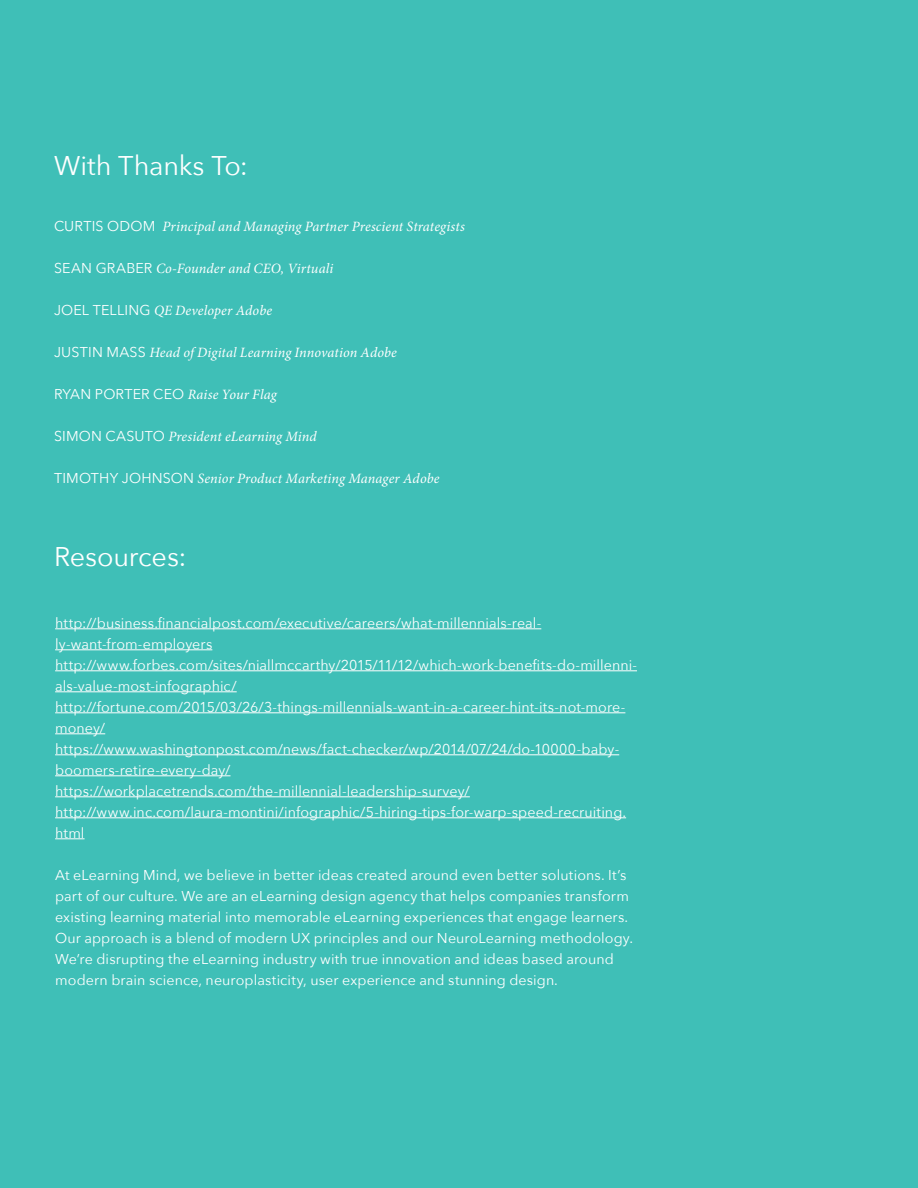
<style>
.page{position:relative;width:918px;height:1188px;background:#3fbfb7}
.page>*{position:absolute;margin:0;border:0;box-sizing:border-box;transform-origin:0 0}
.t1{font:27px "Avenir Next";letter-spacing:-.005em;color:#fff}
.t2{font:14.25px/21px "Avenir Next";letter-spacing:.005em;color:#fff}
.t3{font:italic 14.25px "Minion Pro";letter-spacing:.005em;color:#fff}
.s1{font-family:"Avenir Next";font-style:normal}
.s2{font-family:"Minion Pro";font-style:italic}
</style>
<div class="page">
<hr style="left:55px;top:628px;width:486px;height:1px;background:#fff">
<hr style="left:55px;top:649px;width:157px;height:1px;background:#fff">
<hr style="left:55px;top:670px;width:582px;height:1px;background:#fff">
<hr style="left:55px;top:691px;width:182px;height:1px;background:#fff">
<hr style="left:55px;top:712px;width:570px;height:1px;background:#fff">
<hr style="left:55px;top:733px;width:50px;height:1px;background:#fff">
<hr style="left:55px;top:754px;width:564px;height:1px;background:#fff">
<hr style="left:55px;top:775px;width:176px;height:1px;background:#fff">
<hr style="left:55px;top:796px;width:415px;height:1px;background:#fff">
<hr style="left:55px;top:817px;width:571px;height:1px;background:#fff">
<hr style="left:55px;top:838px;width:30px;height:1px;background:#fff">
<h1 class="t1" style="left:54px;top:142px;width:195px">With Thanks To:</h1>
<p class="t3" style="left:54px;top:217px;width:412px"><span class="s1">CURTIS ODOM</span> Principal and Managing Partner Prescient Strategists</p>
<p class="t3" style="left:54px;top:259px;width:281px"><span class="s1">SEAN GRABER</span> Co-Founder and CEO, Virtuali</p>
<p class="t3" style="left:54px;top:301px;width:220px"><span class="s1">JOEL TELLING</span> QE Developer Adobe</p>
<p class="t3" style="left:54px;top:343px;width:345px"><span class="s1">JUSTIN MASS</span> Head of Digital Learning Innovation Adobe</p>
<p class="t2" style="left:54px;top:383px;width:224px">RYAN PORTER CEO <span class="s2">Raise Your Flag</span></p>
<p class="t3" style="left:54px;top:427px;width:264px"><span class="s1">SIMON CASUTO</span> President eLearning Mind</p>
<p class="t3" style="left:54px;top:469px;width:387px"><span class="s1">TIMOTHY JOHNSON</span> Senior Product Marketing Manager Adobe</p>
<h1 class="t1" style="left:54px;top:534px;width:134px">Resources:</h1>
<p class="t2" style="left:55px;top:612px;width:583px">http://business.financialpost.com/executive/careers/what-millennials-real&shy;ly-want-from-employers http://www.forbes.com/sites/niallmccarthy/2015/11/12/which-work-benefits-do-millenni&shy;als-value-most-infographic/ http://fortune.com/2015/03/26/3-things-millennials-want-in-a-career-hint-its-not-more&shy;money/ https://www.washingtonpost.com/news/fact-checker/wp/2014/07/24/do-10000-baby&shy;boomers-retire-every-day/ https://workplacetrends.com/the-millennial-leadership-survey/ http://www.inc.com/laura-montini/infographic/5-hiring-tips-for-warp-speed-recruiting. html</p>
<p class="t2" style="left:55px;top:864px;width:580px">At eLearning Mind, we believe in better ideas created around even better solutions. It’s part of our culture. We are an eLearning design agency that helps companies transform existing learning material into memorable eLearning experiences that engage learners.<br>Our approach is a blend of modern UX principles and our NeuroLearning methodology.<br>We’re disrupting the eLearning industry with true innovation and ideas based around modern brain science, neuroplasticity, user experience and stunning design.</p>
</div>
